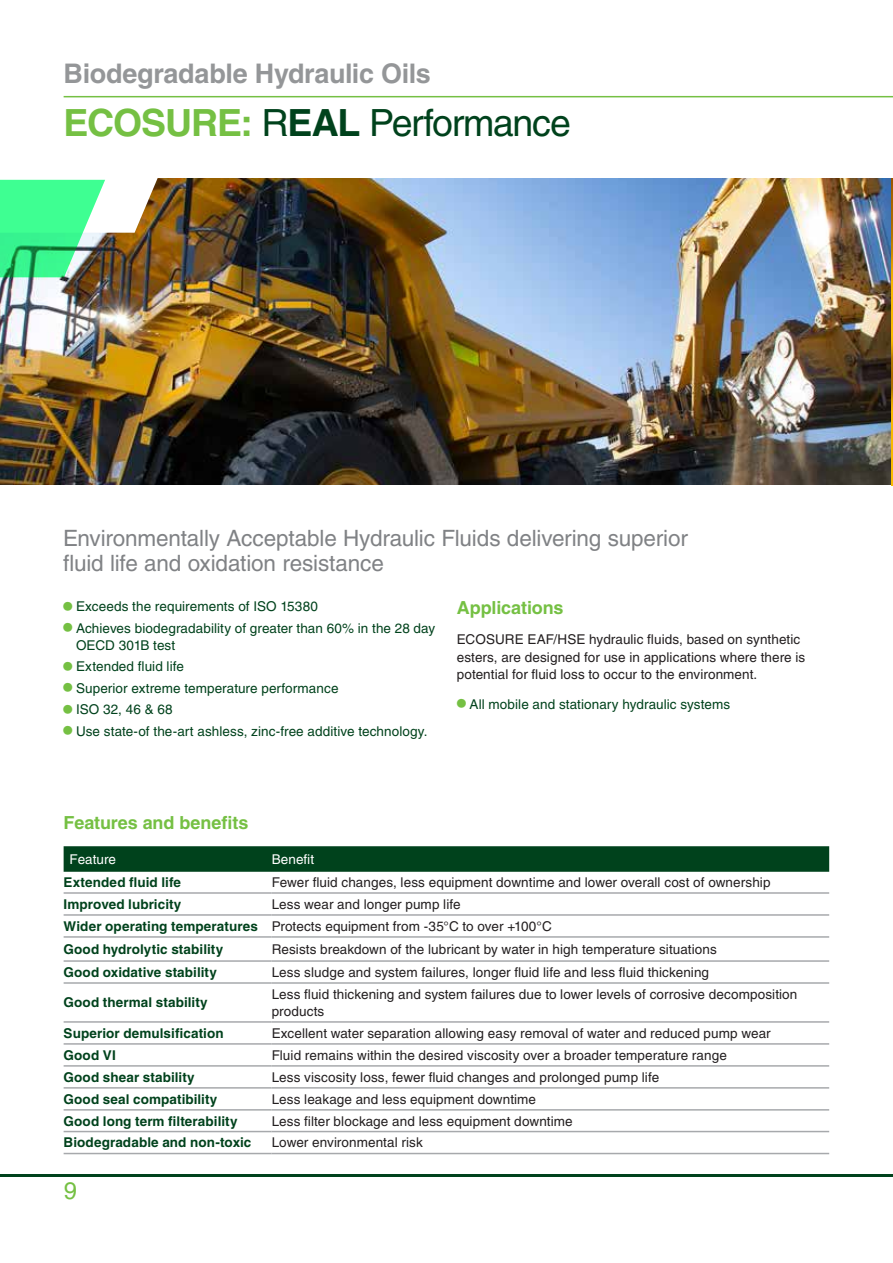
<style>
.page{position:relative;width:893px;height:1263px;background:#fff}
.page>*{position:absolute;margin:0;border:0;box-sizing:border-box;transform-origin:0 0}
.t1{font:37.5px "Helvetica LT Pro";letter-spacing:-.035em;color:#00421c}
.t2{font:700 27px "Helvetica LT Pro";letter-spacing:-.01em;color:#949698}
.t3{font:24px "Helvetica LT Pro";color:#75c043}
.t4{font:22.5px/25.5px "Helvetica LT Pro";letter-spacing:-.005em;color:#808285}
.t5{font:700 18px "Helvetica LT Pro";letter-spacing:-.005em;color:#75c043}
.t6{font:13.5px/17.2px "Helvetica LT Pro";letter-spacing:.005em;color:#231f20}
.t7{font:13.5px/17.2px "Helvetica LT Pro";letter-spacing:.005em;color:#00421c}
.t8{font:700 13.5px "Helvetica LT Pro";letter-spacing:.005em;color:#00421c}
.t9{font:13.5px "Helvetica LT Pro";letter-spacing:.005em;color:#fff}
.s1{font-weight:700;color:#75c043}
.s2{font-weight:700}
.s3{font-weight:700;font-size:27px;color:#75c043}
.s4{font-weight:700;color:#00421c}
</style>
<div class="page">
<img style="left:0;top:179px;width:891px;height:306px">
<img style="left:891px;top:179px;width:2px;height:306px">
<img style="left:0;top:178px;width:176px;height:99px">
<svg style="left:64px;top:846px;width:765px;height:26px;background:#044520"></svg>
<hr style="left:64px;top:892px;width:208px;height:2px;background:#a7a9ac">
<hr style="left:272px;top:892px;width:557px;height:2px;background:#a7a9ac">
<hr style="left:64px;top:914px;width:208px;height:2px;background:#a7a9ac">
<hr style="left:272px;top:914px;width:557px;height:2px;background:#a7a9ac">
<hr style="left:64px;top:936px;width:208px;height:2px;background:#a7a9ac">
<hr style="left:272px;top:936px;width:557px;height:2px;background:#a7a9ac">
<hr style="left:64px;top:960px;width:208px;height:2px;background:#a7a9ac">
<hr style="left:272px;top:960px;width:557px;height:2px;background:#a7a9ac">
<hr style="left:64px;top:982px;width:208px;height:2px;background:#a7a9ac">
<hr style="left:272px;top:982px;width:557px;height:2px;background:#a7a9ac">
<hr style="left:64px;top:1021px;width:208px;height:2px;background:#a7a9ac">
<hr style="left:272px;top:1021px;width:557px;height:2px;background:#a7a9ac">
<hr style="left:64px;top:1043px;width:208px;height:2px;background:#a7a9ac">
<hr style="left:272px;top:1043px;width:557px;height:2px;background:#a7a9ac">
<hr style="left:64px;top:1065px;width:208px;height:2px;background:#a7a9ac">
<hr style="left:272px;top:1065px;width:557px;height:2px;background:#a7a9ac">
<hr style="left:64px;top:1087px;width:208px;height:1px;background:#a7a9ac">
<hr style="left:272px;top:1087px;width:557px;height:1px;background:#a7a9ac">
<hr style="left:64px;top:1109px;width:208px;height:1px;background:#a7a9ac">
<hr style="left:272px;top:1109px;width:557px;height:1px;background:#a7a9ac">
<hr style="left:64px;top:1131px;width:208px;height:1px;background:#a7a9ac">
<hr style="left:272px;top:1131px;width:557px;height:1px;background:#a7a9ac">
<hr style="left:64px;top:1153px;width:208px;height:1px;background:#a7a9ac">
<hr style="left:272px;top:1153px;width:557px;height:1px;background:#a7a9ac">
<hr style="left:64px;top:96px;width:829px;height:1px;background:#75c043">
<hr style="left:0;top:1174px;width:893px;height:3px;background:#00421c">
<h2 class="t2" style="left:64px;top:57px;width:369px">Biodegradable Hydraulic Oils</h2>
<h1 class="t1" style="left:64px;top:102px;width:509px"><span class="s1">ECOSURE:</span> R<span class="s2">EAL</span> Performance</h1>
<h3 class="t4" style="left:63px;top:525px;width:626px">Environmentally Acceptable Hydraulic Fluids delivering superior fluid life and oxidation resistance</h3>
<p class="t7" style="left:63px;top:598px;width:256px"><span class="s3">•</span> Exceeds the requirements of ISO 15380</p>
<p class="t7" style="left:76px;top:619px;width:361px;text-indent:-13px"><span class="s3">•</span> Achieves biodegradability of greater than 60% in the 28 day<br>OECD 301B test</p>
<p class="t7" style="left:63px;top:658px;width:122px"><span class="s3">•</span> Extended fluid life</p>
<p class="t7" style="left:63px;top:679px;width:277px"><span class="s3">•</span> Superior extreme temperature performance</p>
<p class="t7" style="left:63px;top:701px;width:111px"><span class="s3">•</span> ISO 32, 46 &amp; 68</p>
<p class="t7" style="left:63px;top:722px;width:366px"><span class="s3">•</span> Use state-of the-art ashless, zinc-free additive technology.</p>
<h3 class="t5" style="left:457px;top:597px;width:108px">Applications</h3>
<p class="t6" style="left:457px;top:631px;width:350px">ECOSURE EAF/HSE hydraulic fluids, based on synthetic esters, are designed for use in applications where there is potential for fluid loss to occur to the environment.</p>
<p class="t7" style="left:457px;top:695px;width:275px"><span class="s3">•</span> All mobile and stationary hydraulic systems</p>
<h3 class="t5" style="left:64px;top:812px;width:186px">Features and benefits</h3>
<p class="t9" style="left:70px;top:851px;width:48px">Feature</p>
<p class="t9" style="left:272px;top:851px;width:44px">Benefit</p>
<p class="t8" style="left:64px;top:874px;width:119px">Extended fluid life</p>
<p class="t6" style="left:272px;top:873px;width:500px">Fewer fluid changes, less equipment downtime and lower overall cost of ownership</p>
<p class="t8" style="left:64px;top:896px;width:119px">Improved lubricity</p>
<p class="t6" style="left:64px;top:893px;width:490px;line-height:22.5px;text-indent:208px">Less wear and longer pump life<br><span class="s4">Wider operating temperatures</span> Protects equipment from -35°C to over +100°C<br><span class="s4">Good hydrolytic stability</span></p>
<p class="t6" style="left:272px;top:940px;width:447px">Resists breakdown of the lubricant by water in high temperature situations</p>
<p class="t8" style="left:64px;top:964px;width:155px">Good oxidative stability</p>
<p class="t6" style="left:272px;top:963px;width:439px">Less sludge and system failures, longer fluid life and less fluid thickening</p>
<p class="t8" style="left:64px;top:994px;width:146px">Good thermal stability</p>
<p class="t6" style="left:272px;top:985px;width:527px">Less fluid thickening and system failures due to lower levels of corrosive decomposition products</p>
<p class="t8" style="left:64px;top:1025px;width:162px">Superior demulsification</p>
<p class="t6" style="left:272px;top:1024px;width:500px">Excellent water separation allowing easy removal of water and reduced pump wear</p>
<p class="t8" style="left:64px;top:1047px;width:54px">Good VI</p>
<p class="t6" style="left:272px;top:1046px;width:457px">Fluid remains within the desired viscosity over a broader temperature range</p>
<p class="t8" style="left:64px;top:1069px;width:133px">Good shear stability</p>
<p class="t6" style="left:272px;top:1068px;width:389px">Less viscosity loss, fewer fluid changes and prolonged pump life</p>
<p class="t8" style="left:64px;top:1091px;width:155px">Good seal compatibility</p>
<p class="t6" style="left:272px;top:1090px;width:266px">Less leakage and less equipment downtime</p>
<p class="t8" style="left:64px;top:1112px;width:175px">Good long term filterability</p>
<p class="t6" style="left:272px;top:1112px;width:302px">Less filter blockage and less equipment downtime</p>
<p class="t8" style="left:64px;top:1134px;width:189px">Biodegradable and non-toxic</p>
<p class="t6" style="left:272px;top:1134px;width:153px">Lower environmental risk</p>
<h3 class="t3" style="left:64px;top:1177px;width:15px">9</h3>
</div>
